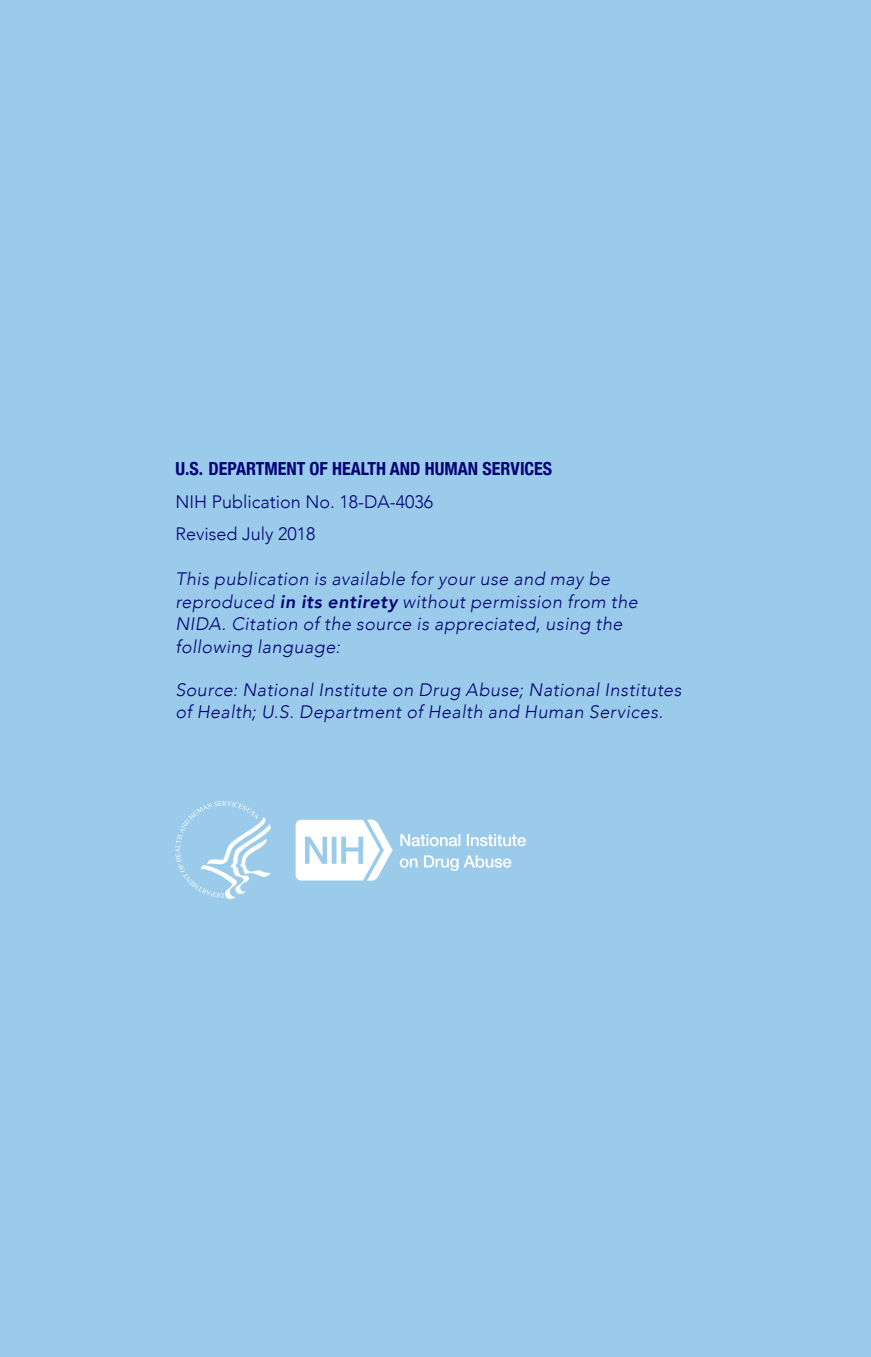
<style>
.page{position:relative;width:871px;height:1357px;background:#9bcbea}
.page>*{position:absolute;margin:0;border:0;box-sizing:border-box;transform-origin:0 0}
.Text{font:italic 300 18px/22.5px "Avenir";letter-spacing:.025em;color:#030277}
.t1{font:300 18px "Avenir";color:#030277}
.t2{font:700 condensed 18px "Helvetica Neue";color:#030277}
.s1{font-weight:800}
</style>
<div class="page">
<svg style="left:296px;top:820px;width:96px;height:60px"></svg>
<svg style="left:400px;top:855px;width:112px;height:16px"></svg>
<svg style="left:400px;top:834px;width:126px;height:12px"></svg>
<svg style="left:175px;top:801px;width:96px;height:98px"></svg>
<p class="t2" style="left:175px;top:454px;width:378px">U.S. DEPARTMENT OF HEALTH AND HUMAN SERVICES</p>
<p class="t1" style="left:175px;top:491px;width:259px">NIH Publication No. 18-DA-4036</p>
<p class="t1" style="left:175px;top:523px;width:142px">Revised July 2018</p>
<p class="Text" style="left:175px;top:568px;width:464px">This publication is available for your use and may be reproduced <span class="s1">in its entirety</span> without permission from the NIDA. Citation of the source is appreciated, using the following language:</p>
<p class="Text" style="left:175px;top:678px;width:508px">Source: National Institute on Drug Abuse; National Institutes of Health; U.S. Department of Health and Human Services.</p>
</div>
